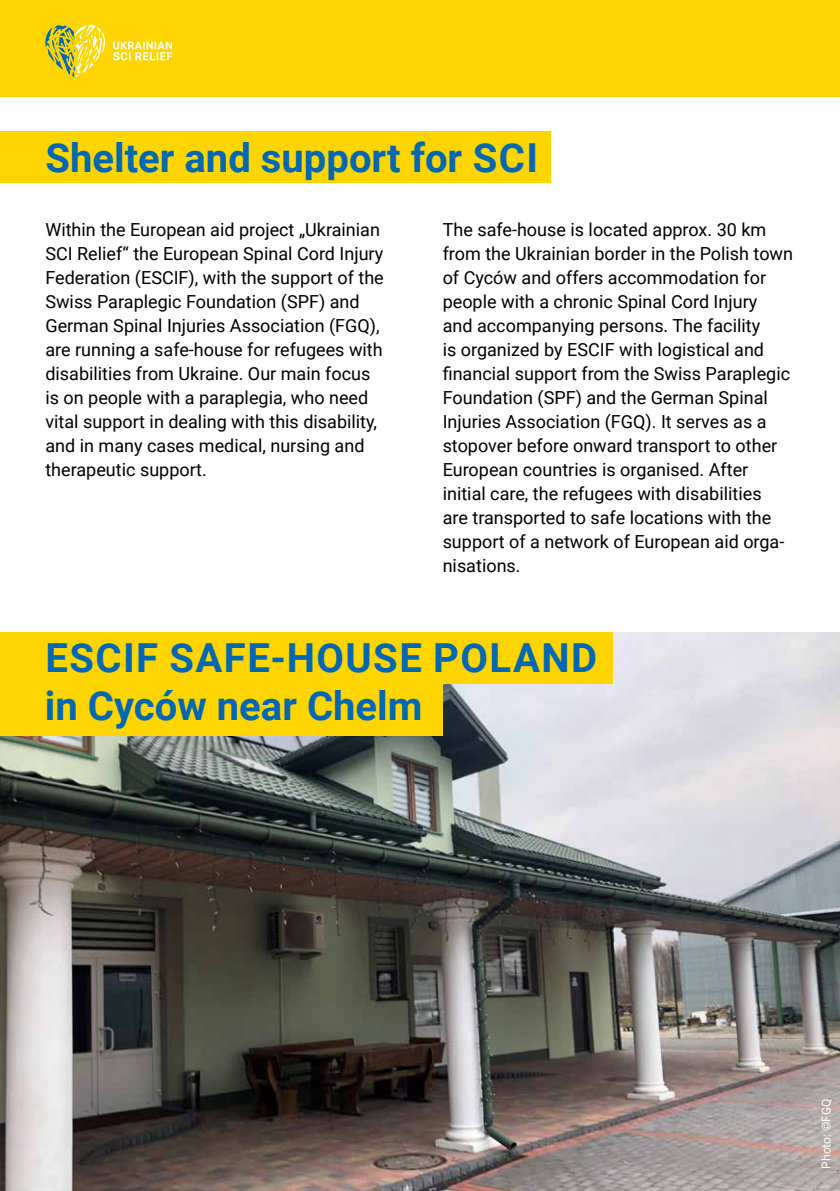
<style>
.page{position:relative;width:840px;height:1191px;background:#fff}
.page>*{position:absolute;margin:0;border:0;box-sizing:border-box;transform-origin:0 0}
.t1{font:700 40px/48px "Roboto";letter-spacing:.035em;color:#0068b2}
.t2{font:700 40px "Roboto";color:#0068b2}
.t3{font:18px/24px "Roboto";color:#000}
.t4{font:12px "Roboto";color:#fff}
</style>
<div class="page">
<div style="left:0;top:131px;width:550px;height:51px;background:#ffd500"></div>
<div style="left:0;top:0;width:839px;height:96px;background:#ffd500"></div>
<svg style="left:113px;top:42px;width:59px;height:18px"></svg>
<svg style="left:45px;top:25px;width:60px;height:52px"></svg>
<img style="left:0;top:632px;width:839px;height:559px">
<div style="left:0;top:632px;width:612px;height:51px;background:#ffd500"></div>
<div style="left:0;top:679px;width:442px;height:57px;background:#ffd500"></div>
<h1 class="t2" style="left:45px;top:129px;width:494px">Shelter and support for SCI</h1>
<p class="t3" style="left:45px;top:216px;width:340px">Within the European aid project „Ukrainian SCI Relief“ the European Spinal Cord Injury Federation (ESCIF), with the support of the Swiss Paraplegic Foundation (SPF) and German Spinal Injuries Association (FGQ), are running a safe-house for refugees with disabilities from Ukraine. Our main focus is on people with a paraplegia, who need vital support in dealing with this disability, and in many cases medical, nursing and therapeutic support.</p>
<p class="t3" style="left:442px;top:216px;width:351px">The safe-house is located approx. 30 km from the Ukrainian border in the Polish town of Cyców and offers accommodation for people with a chronic Spinal Cord Injury<br>and accompanying persons. The facility<br>is organized by ESCIF with logistical and financial support from the Swiss Paraplegic Foundation (SPF) and the German Spinal Injuries Association (FGQ). It serves as a stopover before onward transport to other European countries is organised. After initial care, the refugees with disabilities<br>are transported to safe locations with the support of a network of European aid orga&shy;nisations.</p>
<h1 class="t1" style="left:45px;top:632px;width:553px">ESCIF SAFE-HOUSE POLAND in Cyców near Chelm</h1>
<p class="t4" style="left:817px;top:1168px;width:72px;rotate:-90deg">Photo: ©FGQ</p>
</div>
